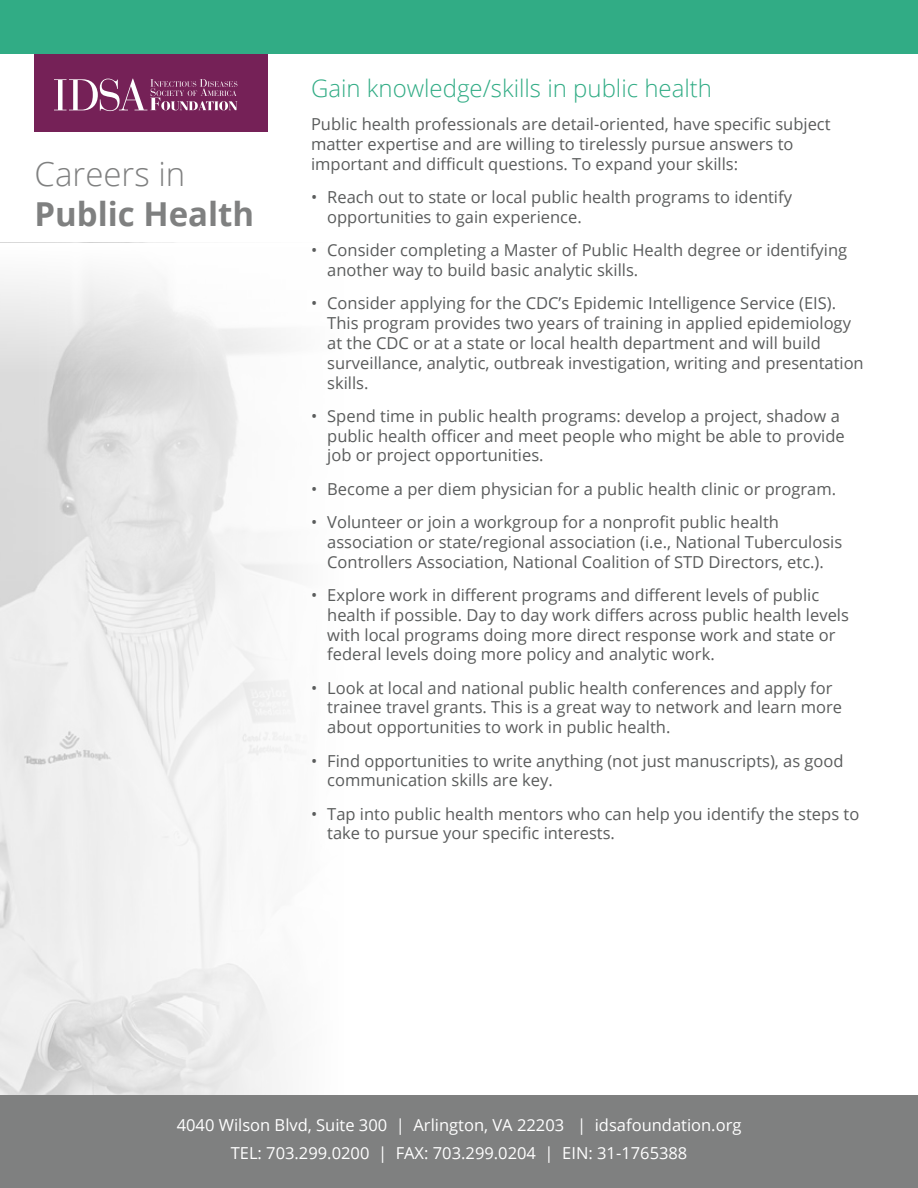
<style>
.page{position:relative;width:918px;height:1188px;background:#fff}
.page>*{position:absolute;margin:0;border:0;box-sizing:border-box;transform-origin:0 0}
.t1{font:700 33px "Open Sans";color:#7f8080}
.t2{font:300 33px "Open Sans";color:#7f8080}
.t3{font:300 24px "Open Sans";color:#31ac85}
.t4{font:16.5px/19.8px "Open Sans";color:#5a5c5c}
.t5{font:16.5px/28.3px "Open Sans";color:#fff;text-align:center}
</style>
<div class="page">
<svg style="left:0;top:242px;width:297px;height:853px;fill:#efefef"></svg>
<svg style="left:0;top:243px;width:297px;height:162px"></svg>
<div style="left:0;top:1095px;width:918px;height:93px;background:#7f8080"></div>
<div style="left:0;top:0;width:918px;height:54px;background:#31ac85"></div>
<div style="left:35px;top:54px;width:233px;height:77px;background:#752157"></div>
<svg style="left:54px;top:79px;width:183px;height:32px"></svg>
<h1 class="t2" style="left:35px;top:155px;width:152px">Careers in</h1>
<h1 class="t1" style="left:35px;top:195px;width:221px">Public Health</h1>
<h2 class="t3" style="left:311px;top:72px;width:403px">Gain knowledge/skills in public health</h2>
<p class="t4" style="left:311px;top:114px;width:521px">Public health professionals are detail-oriented, have specific subject matter expertise and are willing to tirelessly pursue answers to important and difficult questions. To expand your skills:</p>
<p class="t4" style="left:327px;top:189px;width:466px;text-indent:-16px">• Reach out to state or local public health programs to identify opportunities to gain experience.</p>
<p class="t4" style="left:327px;top:242px;width:522px;text-indent:-16px">• Consider completing a Master of Public Health degree or identifying another way to build basic analytic skills.</p>
<p class="t4" style="left:327px;top:295px;width:538px;text-indent:-16px">• Consider applying for the CDC’s Epidemic Intelligence Service (EIS).<br>This program provides two years of training in applied epidemiology at the CDC or at a state or local health department and will build surveillance, analytic, outbreak investigation, writing and presentation skills.</p>
<p class="t4" style="left:327px;top:408px;width:519px;text-indent:-16px">• Spend time in public health programs: develop a project, shadow a public health officer and meet people who might be able to provide job or project opportunities.</p>
<p class="t4" style="left:311px;top:481px;width:527px">• Become a per diem physician for a public health clinic or program.</p>
<p class="t4" style="left:327px;top:514px;width:517px;text-indent:-16px">• Volunteer or join a workgroup for a nonprofit public health association or state/regional association (i.e., National Tuberculosis<br>Controllers Association, National Coalition of STD Directors, etc.).</p>
<p class="t4" style="left:327px;top:587px;width:523px;text-indent:-16px">• Explore work in different programs and different levels of public health if possible. Day to day work differs across public health levels with local programs doing more direct response work and state or federal levels doing more policy and analytic work.</p>
<p class="t4" style="left:327px;top:679px;width:516px;text-indent:-16px">• Look at local and national public health conferences and apply for trainee travel grants. This is a great way to network and learn more about opportunities to work in public health.</p>
<p class="t4" style="left:327px;top:752px;width:518px;text-indent:-16px">• Find opportunities to write anything (not just manuscripts), as good communication skills are key.</p>
<p class="t4" style="left:327px;top:805px;width:534px;text-indent:-16px">• Tap into public health mentors who can help you identify the steps to take to pursue your specific interests.</p>
<p class="t5" style="left:177px;top:1112px;width:566px">4040 Wilson Blvd, Suite 300 | Arlington, VA 22203 | idsafoundation.org<br>TEL: 703.299.0200 | FAX: 703.299.0204 | EIN: 31-1765388</p>
</div>
